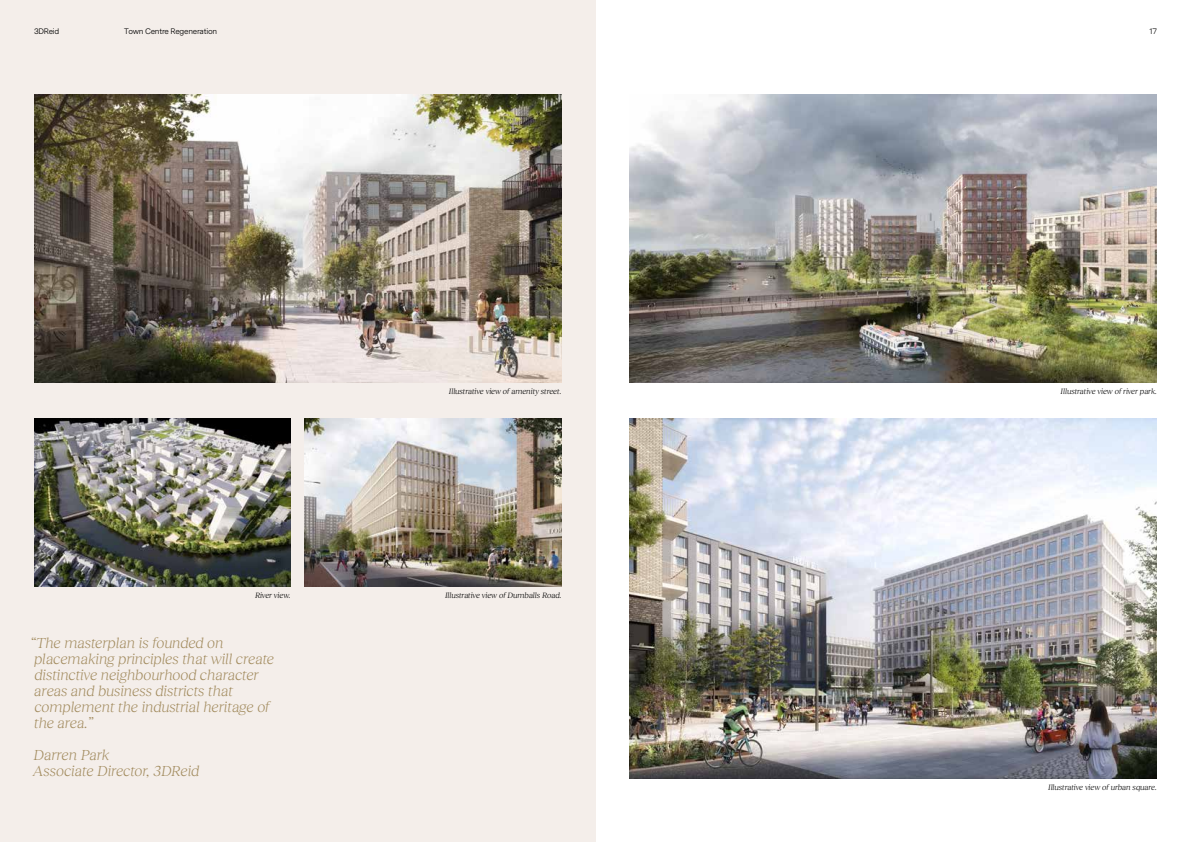
<style>
.page{position:relative;width:1191px;height:842px;background:#fff}
.page>*{position:absolute;margin:0;border:0;box-sizing:border-box;transform-origin:0 0}
.t1{font:italic 300 15px/16px "Reckless Neue";color:#a28b5e}
.t2{font:italic 8px "Reckless Neue";color:#000}
.t3{font:8px "Messina Sans";letter-spacing:-.03em;color:#000}
</style>
<div class="page">
<div style="left:0;top:0;width:595px;height:842px;background:#f4eeea"></div>
<img style="left:629px;top:94px;width:528px;height:288px">
<img style="left:629px;top:418px;width:528px;height:360px">
<img style="left:34px;top:94px;width:527px;height:288px">
<img style="left:305px;top:418px;width:256px;height:168px">
<img style="left:34px;top:418px;width:257px;height:168px">
<p class="t3" style="left:34px;top:25px;width:27px">3DReid</p>
<p class="t3" style="left:124px;top:25px;width:94px">Town Centre Regeneration</p>
<p class="t3" style="left:1149px;top:25px;width:9px">17</p>
<p class="t2" style="left:449px;top:386px;width:114px">Illustrative view of amenity street.</p>
<p class="t2" style="left:255px;top:590px;width:37px">River view.</p>
<p class="t2" style="left:445px;top:590px;width:118px">Illustrative view of Dumballs Road.</p>
<p class="t1" style="left:30px;top:634px;width:245px">“The masterplan is founded on placemaking principles that will create distinctive neighbourhood character areas and business districts that complement the industrial heritage of the area.”</p>
<p class="t1" style="left:33px;top:746px;width:168px">Darren Park<br>Associate Director, 3DReid</p>
<p class="t2" style="left:1060px;top:386px;width:98px">Illustrative view of river park.</p>
<p class="t2" style="left:1048px;top:782px;width:110px">Illustrative view of urban square.</p>
</div>
